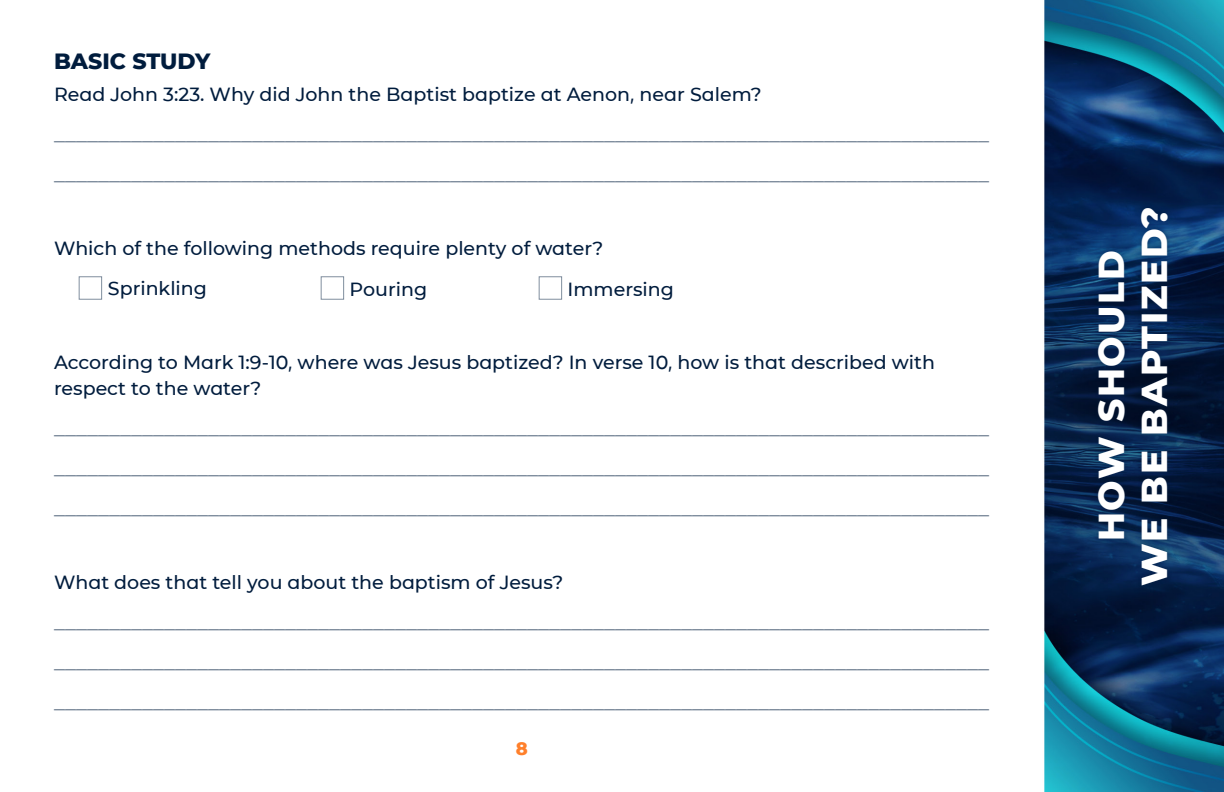
<style>
.page{position:relative;width:1224px;height:792px;background:#fff}
.page>*{position:absolute;margin:0;border:0;box-sizing:border-box;transform-origin:0 0}
.t1{font:800 36px/43.2px "CMG Sans";letter-spacing:.05em;color:#fff;text-align:center}
.t2{font:500 22px/40px "CMG Sans";color:#808e9e;text-align:justify}
.t3{font:800 22px "CMG Sans";color:#001c3d}
.t4{font:500 19px/40px "CMG Sans";color:#001c3d}
.t5{font:800 18px "CMG Sans";color:#ff802b}
</style>
<div class="page">
<img style="left:78px;top:0;width:1146px;height:792px">
<div style="left:79px;top:276px;width:23px;height:24px;border:1px solid #808e9e"></div>
<div style="left:321px;top:276px;width:23px;height:24px;border:1px solid #808e9e"></div>
<div style="left:539px;top:276px;width:23px;height:24px;border:1px solid #808e9e"></div>
<div style="left:1094px;top:203px;width:78px;height:387px;background:#001c3d;opacity:.5"></div>
<p class="t3" style="left:54px;top:45px;width:158px">BASIC STUDY</p>
<p class="t4" style="left:54px;top:74px;width:709px">Read John 3:23. Why did John the Baptist baptize at Aenon, near Salem?</p>
<p class="t2" style="left:54px;top:113px;width:936px">_____________________________________________________________________________________ _____________________________________________________________________________________</p>
<p class="t4" style="left:108px;top:228px;width:497px;text-indent:-54px">Which of the following methods require plenty of water?<br>Sprinkling</p>
<p class="t4" style="left:350px;top:268px;width:79px">Pouring</p>
<p class="t4" style="left:568px;top:268px;width:108px">Immersing</p>
<p class="t4" style="left:54px;top:349px;width:883px;line-height:26px">According to Mark 1:9-10, where was Jesus baptized? In verse 10, how is that described with respect to the water?</p>
<p class="t2" style="left:54px;top:407px;width:936px">_____________________________________________________________________________________ _____________________________________________________________________________________ _____________________________________________________________________________________</p>
<p class="t4" style="left:54px;top:562px;width:511px">What does that tell you about the baptism of Jesus?</p>
<p class="t2" style="left:54px;top:601px;width:936px">_____________________________________________________________________________________ _____________________________________________________________________________________ _____________________________________________________________________________________</p>
<p class="t5" style="left:516px;top:736px;width:14px">8</p>
<h1 class="t1" style="left:1088px;top:586px;width:381px;rotate:-90deg">HOW SHOULD<br>WE BE BAPTIZED?</h1>
</div>
